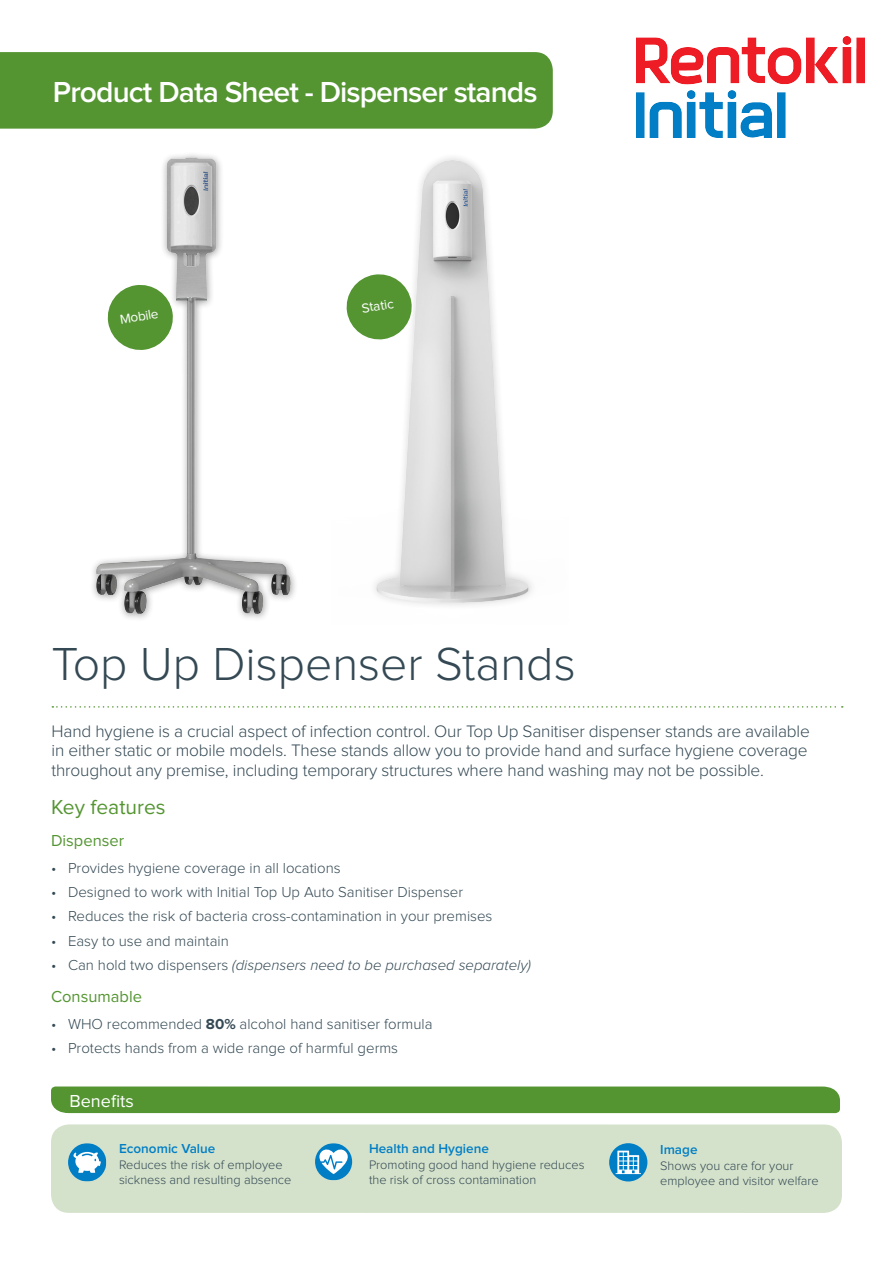
<style>
.page{position:relative;width:893px;height:1263px;background:#fff}
.page>*{position:absolute;margin:0;border:0;box-sizing:border-box;transform-origin:0 0}
.Selling_Headline{font:300 48px "Proxima Nova";color:#344954}
.Categories{font:600 30px "Proxima Nova";letter-spacing:-.03em;color:#fff}
.Selling_Headline-2{font:21px "Proxima Nova";color:#549532}
.Selling_Headline-3{font:18px "Proxima Nova";color:#fff}
.t1{font:300 17.25px/19.5px "Proxima Nova";letter-spacing:-.01em;color:#344954}
.Selling_Headline-4{font:16.5px "Proxima Nova";color:#549532}
.t2{font:300 15px "Proxima Nova";color:#344954}
.t3{font:italic 300 15px "Proxima Nova";color:#344954}
.t4{font:600 13.5px "Proxima Nova";color:#007ec5}
.Selling_Headline-5{font:13.5px "Proxima Nova";color:#fff}
.t5{font:300 12.75px/15.3px "Proxima Nova";color:#344954}
.s1{font-style:normal}
.s2{font-weight:700}
</style>
<div class="page">
<div style="left:0;top:52px;width:553px;height:77px;background:#549532"></div>
<svg style="left:52px;top:706px;width:791px;height:2px"></svg>
<div style="left:51px;top:1086px;width:789px;height:27px;background:#549532"></div>
<div style="left:51px;top:1124px;width:791px;height:89px;background:#d4e2cb;border-radius:18px"></div>
<svg style="left:68px;top:1143px;width:38px;height:38px"></svg>
<div style="left:609px;top:1143px;width:38px;height:38px;background:#007ec5;border-radius:50%"></div>
<svg style="left:616px;top:1150px;width:25px;height:24px"></svg>
<svg style="left:315px;top:1143px;width:38px;height:37px"></svg>
<img style="left:374px;top:157px;width:158px;height:449px">
<svg style="left:346px;top:271px;width:69px;height:72px"></svg>
<img style="left:92px;top:154px;width:198px;height:465px">
<svg style="left:105px;top:282px;width:71px;height:71px"></svg>
<img style="left:637px;top:37px;width:227px;height:100px">
<p class="Categories" style="left:53px;top:79px;width:486px">Product Data Sheet - Dispenser stands</p>
<p class="Selling_Headline-5" style="left:119px;top:313px;width:40px;rotate:-9deg">Mobile</p>
<p class="Selling_Headline-5" style="left:361px;top:302px;width:34px;rotate:-9deg">Static</p>
<p class="Selling_Headline" style="left:52px;top:642px;width:526px">Top Up Dispenser Stands</p>
<p class="t1" style="left:52px;top:722px;width:760px">Hand hygiene is a crucial aspect of infection control. Our Top Up Sanitiser dispenser stands are available in either static or mobile models. These stands allow you to provide hand and surface hygiene coverage throughout any premise, including temporary structures where hand washing may not be possible.</p>
<p class="Selling_Headline-2" style="left:51px;top:797px;width:116px">Key features</p>
<p class="Selling_Headline-4" style="left:51px;top:833px;width:75px">Dispenser</p>
<p class="t2" style="left:51px;top:861px;width:291px">• Provides hygiene coverage in all locations</p>
<p class="t2" style="left:51px;top:885px;width:414px">• Designed to work with Initial Top Up Auto Sanitiser Dispenser</p>
<p class="t2" style="left:51px;top:910px;width:443px">• Reduces the risk of bacteria cross-contamination in your premises</p>
<p class="t2" style="left:51px;top:934px;width:179px">• Easy to use and maintain</p>
<p class="t3" style="left:51px;top:958px;width:481px"><span class="s1">• Can hold two dispensers</span> (dispensers need to be purchased separately)</p>
<p class="Selling_Headline-4" style="left:51px;top:989px;width:92px">Consumable</p>
<p class="t2" style="left:51px;top:1017px;width:383px">• WHO recommended <span class="s2">80%</span> alcohol hand sanitiser formula</p>
<p class="t2" style="left:51px;top:1041px;width:349px">• Protects hands from a wide range of harmful germs</p>
<p class="Selling_Headline-3" style="left:70px;top:1093px;width:66px">Benefits</p>
<p class="t4" style="left:119px;top:1143px;width:98px">Economic Value</p>
<p class="t5" style="left:119px;top:1157px;width:165px">Reduces the risk of employee</p>
<p class="t5" style="left:119px;top:1173px;width:174px">sickness and resulting absence</p>
<p class="t4" style="left:369px;top:1143px;width:121px">Health and Hygiene</p>
<p class="t5" style="left:369px;top:1157px;width:217px">Promoting good hand hygiene reduces the risk of cross contamination</p>
<p class="t4" style="left:660px;top:1144px;width:39px">Image</p>
<p class="t5" style="left:660px;top:1158px;width:135px">Shows you care for your</p>
<p class="t5" style="left:660px;top:1174px;width:160px">employee and visitor welfare</p>
</div>
